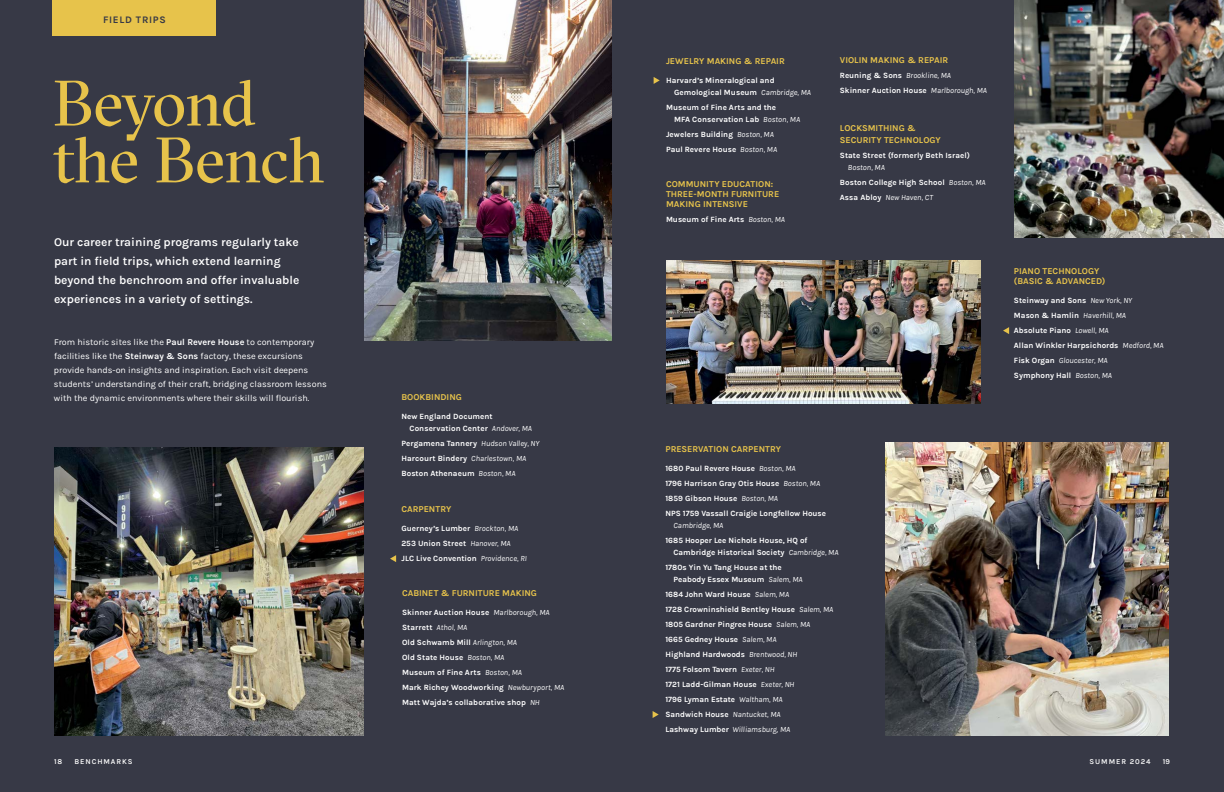
<style>
.page{position:relative;width:1224px;height:792px;background:#373946}
.page>*{position:absolute;margin:0;border:0;box-sizing:border-box;transform-origin:0 0}
.t1{font:64px/56.8px "GT Sectra Fine";letter-spacing:-.02em;color:#e7c34b}
.t2{font:600 12px/19px "Karla";color:#fff}
.t3{font:700 10px "Karla";letter-spacing:.07em;color:#373946}
.t4{font:9px/14px "Karla";color:#fff}
.t5{font:700 9px/10px "Karla";color:#e7c34b}
.t6{font:700 8px/15px "Karla";color:#fff}
.t7{font:italic 8px "Karla";color:#fff}
.t8{font:600 7.5px "Karla";letter-spacing:.125em;color:#fff}
.s1{font-weight:700}
.s2{font-weight:400;font-style:italic}
</style>
<div class="page">
<img style="left:54px;top:448px;width:310px;height:288px">
<img style="left:364px;top:0;width:248px;height:340px">
<img style="left:666px;top:260px;width:315px;height:143px">
<img style="left:886px;top:442px;width:283px;height:294px">
<img style="left:1014px;top:0;width:210px;height:237px">
<svg style="left:1003px;top:327px;width:6px;height:7px"></svg>
<svg style="left:654px;top:77px;width:6px;height:7px"></svg>
<svg style="left:390px;top:555px;width:6px;height:7px"></svg>
<svg style="left:653px;top:711px;width:6px;height:7px"></svg>
<div style="left:53px;top:0;width:163px;height:36px;background:#e7c34b"></div>
<p class="t3" style="left:103px;top:13px;width:64px">FIELD TRIPS</p>
<h1 class="t1" style="left:53px;top:75px;width:274px">Beyond the Bench</h1>
<h2 class="t2" style="left:54px;top:232px;width:247px">Our career training programs regularly take part in field trips, which extend learning beyond the benchroom and offer invaluable experiences in a variety of settings.</h2>
<p class="t4" style="left:54px;top:334px;width:274px">From historic sites like the <span class="s1">Paul Revere House</span> to contemporary facilities like the <span class="s1">Steinway &amp; Sons</span> factory, these excursions provide hands-on insights and inspiration. Each visit deepens studentsʼ understanding of their craft, bridging classroom lessons with the dynamic environments where their skills will flourish.</p>
<p class="t8" style="left:54px;top:757px;width:10px">18</p>
<p class="t8" style="left:74px;top:757px;width:60px">BENCHMARKS</p>
<p class="t5" style="left:401px;top:392px;width:62px">BOOKBINDING</p>
<p class="t6" style="left:410px;top:410px;width:124px;line-height:12px;text-indent:-8px">New England Document<br>Conservation Center <span class="s2">Andover, MA</span></p>
<p class="t6" style="left:401px;top:436px;width:140px">Pergamena Tannery <span class="s2">Hudson Valley, NY<br></span>Harcourt Bindery <span class="s2">Charlestown, MA<br></span>Boston Athenaeum <span class="s2">Boston, MA</span></p>
<p class="t5" style="left:401px;top:504px;width:51px">CARPENTRY</p>
<p class="t6" style="left:401px;top:521px;width:127px">Guerneyʼs Lumber <span class="s2">Brockton, MA<br></span>253 Union Street <span class="s2">Hanover, MA<br></span>JLC Live Convention <span class="s2">Providence, RI</span></p>
<p class="t5" style="left:402px;top:588px;width:137px">CABINET &amp; FURNITURE MAKING</p>
<p class="t6" style="left:402px;top:605px;width:164px">Skinner Auction House <span class="s2">Marlborough, MA<br></span>Starrett <span class="s2">Athol, MA<br></span>Old Schwamb Mill <span class="s2">Arlington, MA<br></span>Old State House <span class="s2">Boston, MA<br></span>Museum of Fine Arts <span class="s2">Boston, MA<br></span>Mark Richey Woodworking <span class="s2">Newburyport, MA<br></span>Matt Wajda’s collaborative shop <span class="s2">NH</span></p>
<p class="t5" style="left:666px;top:56px;width:120px">JEWELRY MAKING &amp; REPAIR</p>
<p class="t6" style="left:674px;top:74px;width:138px;line-height:12px;text-indent:-8px">Harvardʼs Mineralogical and<br>Gemological Museum <span class="s2">Cambridge, MA</span></p>
<p class="t6" style="left:674px;top:101px;width:128px;line-height:12px;text-indent:-8px">Museum of Fine Arts and the<br>MFA Conservation Lab <span class="s2">Boston, MA</span></p>
<p class="t6" style="left:666px;top:127px;width:113px">Jewelers Building <span class="s2">Boston, MA<br></span>Paul Revere House <span class="s2">Boston, MA</span></p>
<p class="t5" style="left:666px;top:179px;width:115px">COMMUNITY EDUCATION:<br>THREE-MONTH FURNITURE<br>MAKING INTENSIVE</p>
<p class="t6" style="left:666px;top:212px;width:121px">Museum of Fine Arts <span class="s2">Boston, MA</span></p>
<p class="t5" style="left:840px;top:55px;width:110px">VIOLIN MAKING &amp; REPAIR</p>
<p class="t6" style="left:840px;top:68px;width:149px">Reuning &amp; Sons <span class="s2">Brookline, MA<br></span>Skinner Auction House <span class="s2">Marlborough, MA</span></p>
<p class="t5" style="left:840px;top:122px;width:102px;line-height:12px">LOCKSMITHING &amp;<br>SECURITY TECHNOLOGY</p>
<p class="t6" style="left:840px;top:148px;width:132px">State Street (formerly Beth Israel)</p>
<p class="t6" style="left:840px;top:160px;width:147px;text-indent:8px"><span class="s2">Boston, MA<br></span>Boston College High School <span class="s2">Boston, MA<br></span>Assa Abloy <span class="s2">New Haven, CT</span></p>
<p class="t5" style="left:665px;top:444px;width:117px">PRESERVATION CARPENTRY</p>
<p class="t6" style="left:665px;top:461px;width:162px">1680 Paul Revere House <span class="s2">Boston, MA<br></span>1796 Harrison Gray Otis House <span class="s2">Boston, MA </span>1859 Gibson House <span class="s2">Boston, MA<br></span>NPS 1759 Vassall Craigie Longfellow House</p>
<p class="t7" style="left:674px;top:521px;width:51px">Cambridge, MA</p>
<p class="t6" style="left:674px;top:534px;width:166px;line-height:12px;text-indent:-8px">1685 Hooper Lee Nichols House, HQ of<br>Cambridge Historical Society <span class="s2">Cambridge, MA</span></p>
<p class="t6" style="left:674px;top:561px;width:131px;line-height:12px;text-indent:-8px">1780s Yin Yu Tang House at the<br>Peabody Essex Museum <span class="s2">Salem, MA</span></p>
<p class="t6" style="left:665px;top:587px;width:169px">1684 John Ward House <span class="s2">Salem, MA<br></span>1728 Crowninshield Bentley House <span class="s2">Salem, MA<br></span>1805 Gardner Pingree House <span class="s2">Salem, MA<br></span>1665 Gedney House <span class="s2">Salem, MA<br></span>Highland Hardwoods <span class="s2">Brentwood, NH<br></span>1775 Folsom Tavern <span class="s2">Exeter, NH<br></span>1721 Ladd-Gilman House <span class="s2">Exeter, NH<br></span>1796 Lyman Estate <span class="s2">Waltham, MA<br></span>Sandwich House <span class="s2">Nantucket, MA<br></span>Lashway Lumber <span class="s2">Williamsburg, MA</span></p>
<p class="t5" style="left:1014px;top:266px;width:93px">PIANO TECHNOLOGY (BASIC &amp; ADVANCED)</p>
<p class="t6" style="left:1014px;top:293px;width:151px">Steinway and Sons <span class="s2">New York, NY<br></span>Mason &amp; Hamlin <span class="s2">Haverhill, MA<br></span>Absolute Piano <span class="s2">Lowell, MA<br></span>Allan Winkler Harpsichords <span class="s2">Medford, MA<br></span>Fisk Organ <span class="s2">Gloucester, MA<br></span>Symphony Hall <span class="s2">Boston, MA</span></p>
<p class="t8" style="left:1090px;top:757px;width:63px">SUMMER 2024</p>
<p class="t8" style="left:1163px;top:757px;width:9px">19</p>
</div>
